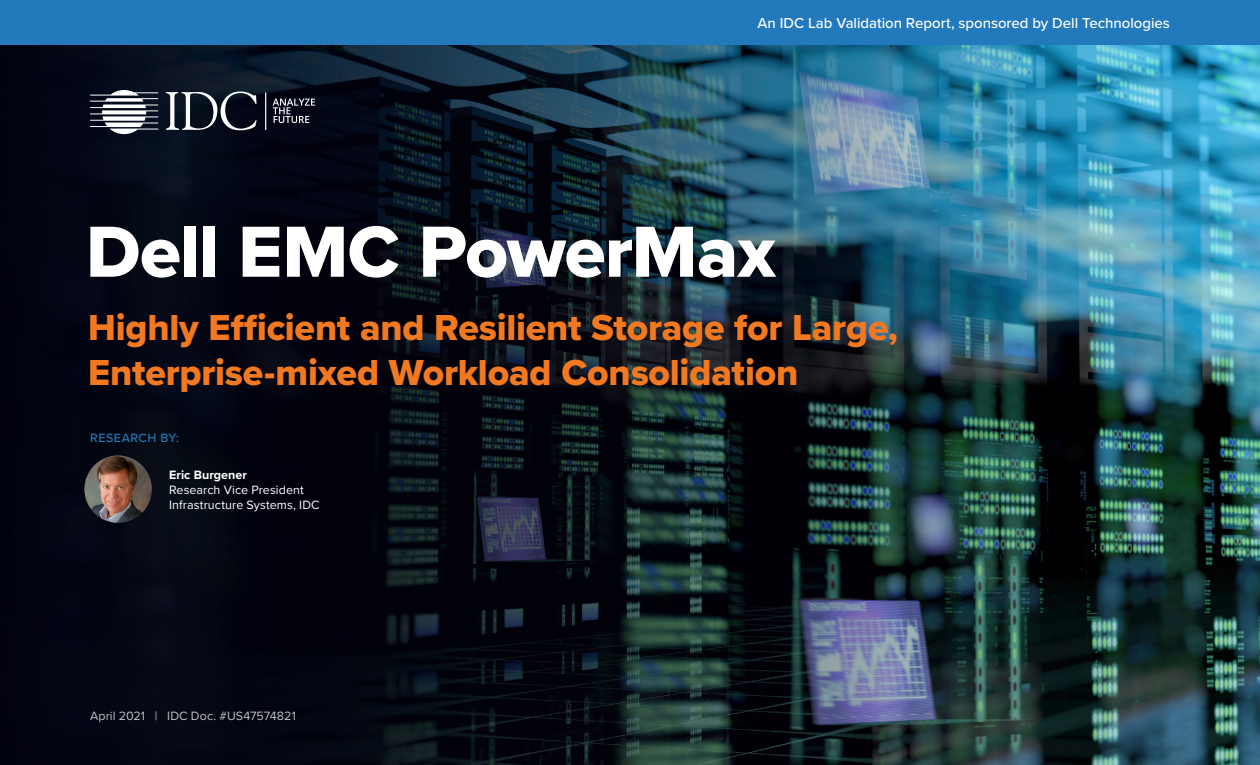
<style>
.page{position:relative;width:1260px;height:765px;background:#fff}
.page>*{position:absolute;margin:0;border:0;box-sizing:border-box;transform-origin:0 0}
.t1{font:75px "Proxima Nova Extrabld";letter-spacing:-.01em;color:#fff}
.t2{font:37.5px/45px "Proxima Nova Extrabld";letter-spacing:-.005em;color:#f37921}
.t3{font:500 15px "Proxima Nova";color:#fff}
.t4{font:12.5px "Proxima Nova";letter-spacing:.005em;color:#fff}
.t5{font:700 12.5px "Proxima Nova";letter-spacing:.005em;color:#fff}
.t6{font:500 12.5px "Proxima Nova";letter-spacing:.04em;color:#2279bc}
</style>
<div class="page">
<img style="left:0;top:45px;width:1260px;height:720px">
<div style="left:0;top:0;width:1260px;height:45px;background:#2279bc"></div>
<svg style="left:166px;top:92px;width:91px;height:38px"></svg>
<svg style="left:90px;top:90px;width:68px;height:44px"></svg>
<svg style="left:265px;top:92px;width:1px;height:38px"></svg>
<svg style="left:273px;top:99px;width:42px;height:24px"></svg>
<img style="left:84px;top:455px;width:68px;height:68px;border-radius:34px">
<p class="t3" style="left:757px;top:12px;width:414px">An IDC Lab Validation Report, sponsored by Dell Technologies</p>
<p class="t1" style="left:86px;top:196px;width:691px">Dell EMC PowerMax</p>
<p class="t2" style="left:88px;top:304px;width:811px">Highly Efficient and Resilient Storage for Large,<br>Enterprise-mixed Workload Consolidation</p>
<p class="t6" style="left:90px;top:428px;width:90px">RESEARCH BY:</p>
<p class="t5" style="left:169px;top:466px;width:79px">Eric Burgener</p>
<p class="t4" style="left:169px;top:481px;width:136px">Research Vice President</p>
<p class="t4" style="left:169px;top:496px;width:152px">Infrastructure Systems, IDC</p>
<p class="t4" style="left:90px;top:707px;width:207px">April 2021 | IDC Doc. #US47574821</p>
</div>
